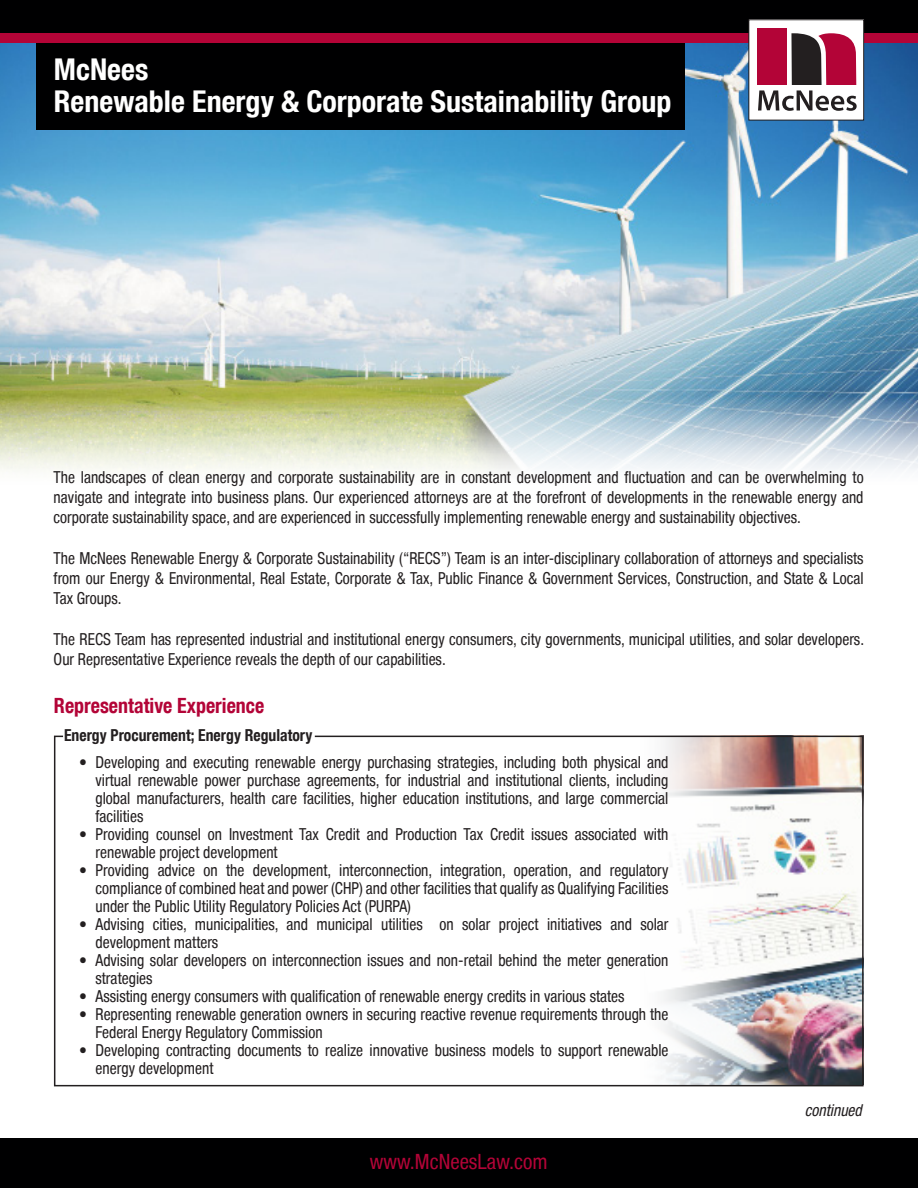
<style>
.page{position:relative;width:918px;height:1188px;background:#fff}
.page>*{position:absolute;margin:0;border:0;box-sizing:border-box;transform-origin:0 0}
.t1{font:700 condensed 30px/31.5px "Helvetica Neue Condensed";color:#fff}
.t2{font:700 condensed 21px "Helvetica Neue Condensed";color:#b30437;scale:.95 1}
.t3{font:condensed 21px "Helvetica Neue Condensed";color:#b30437}
.t4{font:condensed 16.5px/18px "Helvetica Neue Condensed";color:#231f20;scale:.95 1}
.t5{font:700 condensed 16.5px "Helvetica Neue Condensed";color:#231f20;scale:.95 1}
.t6{font:italic condensed 16.5px "Helvetica Neue";color:#231f20;scale:.95 1}
</style>
<div class="page">
<img style="left:0;top:42px;width:918px;height:429px">
<div style="left:0;top:0;width:918px;height:38px;background:#000001"></div>
<div style="left:0;top:1138px;width:918px;height:50px;background:#000001"></div>
<div style="left:36px;top:42px;width:648px;height:88px;background:#000001"></div>
<div style="left:0;top:33px;width:918px;height:9px;background:#b30437"></div>
<div style="left:749px;top:20px;width:115px;height:100px;background:#fff"></div>
<div style="left:749px;top:19px;width:115px;height:101px;border:1px solid #231f20"></div>
<div style="left:757px;top:28px;width:30px;height:57px;background:#b30437"></div>
<svg style="left:758px;top:33px;width:99px;height:78px"></svg>
<svg style="left:53px;top:735px;width:811px;height:352px"></svg>
<p class="t1" style="left:54px;top:53px;width:619px">McNees<br>Renewable Energy &amp; Corporate Sustainability Group</p>
<p class="t4" style="left:54px;top:467px;width:854px;line-height:20.2px;text-align:justify">The landscapes of clean energy and corporate sustainability are in constant development and fluctuation and can be overwhelming to navigate and integrate into business plans. Our experienced attorneys are at the forefront of developments in the renewable energy and corporate sustainability space, and are experienced in successfully implementing renewable energy and sustainability objectives.</p>
<p class="t4" style="left:54px;top:548px;width:854px;line-height:20.2px;text-align:justify">The McNees Renewable Energy &amp; Corporate Sustainability (“RECS”) Team is an inter-disciplinary collaboration of attorneys and specialists from our Energy &amp; Environmental, Real Estate, Corporate &amp; Tax, Public Finance &amp; Government Services, Construction, and State &amp; Local Tax Groups.</p>
<p class="t4" style="left:54px;top:629px;width:855px;line-height:20.2px">The RECS Team has represented industrial and institutional energy consumers, city governments, municipal utilities, and solar developers.<br>Our Representative Experience reveals the depth of our capabilities.</p>
<p class="t2" style="left:54px;top:693px;width:223px">Representative Experience</p>
<p class="t5" style="left:64px;top:725px;width:263px">Energy Procurement; Energy Regulatory</p>
<p class="t4" style="left:96px;top:753px;width:605px;text-align:justify;text-indent:-16px">• Developing and executing renewable energy purchasing strategies, including both physical and virtual renewable power purchase agreements, for industrial and institutional clients, including global manufacturers, health care facilities, higher education institutions, and large commercial facilities</p>
<p class="t4" style="left:96px;top:825px;width:605px;text-indent:-16px">• Providing counsel on Investment Tax Credit and Production Tax Credit issues associated with renewable project development</p>
<p class="t4" style="left:96px;top:861px;width:605px;text-align:justify;text-indent:-16px">• Providing advice on the development, interconnection, integration, operation, and regulatory compliance of combined heat and power (CHP) and other facilities that qualify as Qualifying Facilities under the Public Utility Regulatory Policies Act (PURPA)</p>
<p class="t4" style="left:96px;top:915px;width:605px;text-indent:-16px">• Advising cities, municipalities, and municipal utilities on solar project initiatives and solar development matters</p>
<p class="t4" style="left:96px;top:951px;width:605px;text-indent:-16px">• Advising solar developers on interconnection issues and non-retail behind the meter generation strategies</p>
<p class="t4" style="left:79px;top:987px;width:576px">• Assisting energy consumers with qualification of renewable energy credits in various states</p>
<p class="t4" style="left:96px;top:1005px;width:605px;text-indent:-16px">• Representing renewable generation owners in securing reactive revenue requirements through the<br>Federal Energy Regulatory Commission</p>
<p class="t4" style="left:96px;top:1041px;width:605px;text-indent:-16px">• Developing contracting documents to realize innovative business models to support renewable energy development</p>
<p class="t3" style="left:370px;top:1149px;width:179px">www.McNeesLaw.com</p>
<p class="t6" style="left:805px;top:1100px;width:61px">continued</p>
</div>
